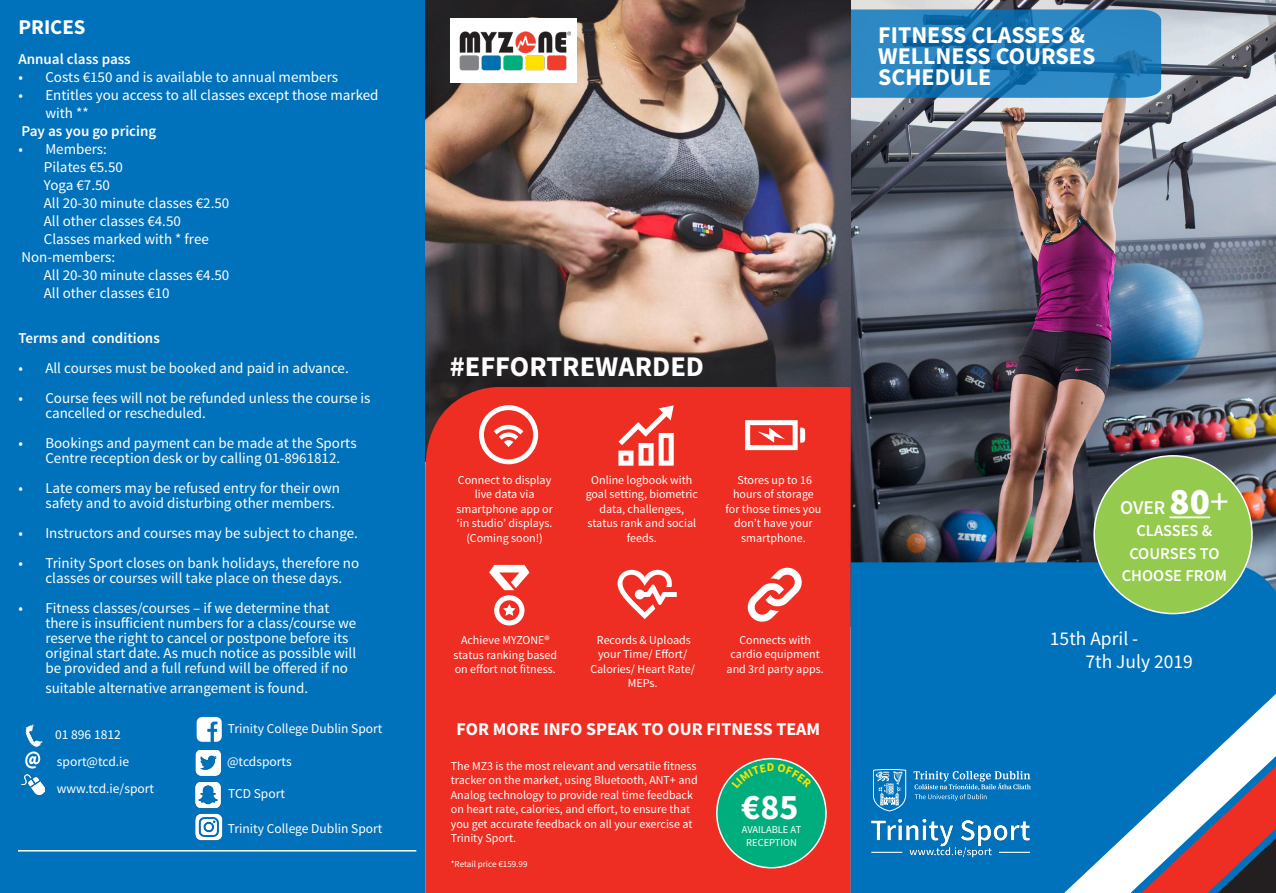
<style>
.page{position:relative;width:1276px;height:893px;background:#fff}
.page>*{position:absolute;margin:0;border:0;box-sizing:border-box;transform-origin:0 0}
.t1{font:700 36px "Source Sans Pro";color:#fff}
.t2{font:700 28.5px "Source Sans Pro";color:#fff}
.t3{font:700 24px/21px "Source Sans Pro";color:#fff}
.t4{font:700 21px "Source Sans Pro";color:#fff}
.t5{font:19.5px "Source Sans Pro";color:#fff}
.t6{font:600 19.5px "Source Sans Pro";color:#fff}
.t7{font:700 18px "Source Sans Pro";color:#fff}
.t8{font:600 16.5px/22.5px "Source Sans Pro";color:#fff;text-align:center}
.t9{font:15px/15px "Source Sans Pro";color:#fff}
.t10{font:600 15px "Source Sans Pro";color:#fff}
.Body{font:13.5px "Source Sans Pro";color:#fff}
.t11{font:12px/14.4px "Source Sans Pro";color:#fff;text-align:center}
.t12{font:10.5px/12.6px "Source Sans Pro";color:#fff;text-align:center}
.t13{font:9px "Source Sans Pro";color:#fff}
.s1{font-weight:900;font-size:37.5px}
.s2{font-weight:400;font-size:37.5px}
</style>
<div class="page">
<div style="left:0;top:0;width:425px;height:893px;background:#0072bc"></div>
<img style="left:850px;top:0;width:426px;height:562px">
<svg style="left:850px;top:9px;width:311px;height:89px;background:#237db9"></svg>
<img style="left:425px;top:0;width:425px;height:387px">
<hr style="left:18px;top:850px;width:398px;height:1px;background:#fff">
<img style="left:23px;top:724px;width:20px;height:25px">
<svg style="left:25px;top:751px;width:15px;height:17px"></svg>
<img style="left:22px;top:774px;width:22px;height:21px">
<img style="left:195px;top:716px;width:26px;height:26px">
<img style="left:195px;top:750px;width:27px;height:27px">
<img style="left:194px;top:782px;width:27px;height:26px">
<img style="left:194px;top:813px;width:30px;height:31px">
<div style="left:425px;top:387px;width:425px;height:506px;background:#ee2e22"></div>
<img style="left:450px;top:18px;width:127px;height:64px">
<svg style="left:813px;top:562px;width:463px;height:331px;background:#1f69a8"></svg>
<div style="left:1094px;top:456px;width:158px;height:158px;background:#94ca4e;border-radius:50%"></div>
<hr style="left:1169px;top:516px;width:41px;height:2px;background:#fff">
<img style="left:855px;top:819px;width:187px;height:38px">
<svg style="left:913px;top:771px;width:117px;height:30px;background:#2e8bc7"></svg>
<svg style="left:873px;top:769px;width:33px;height:42px"></svg>
<svg style="left:479px;top:405px;width:59px;height:59px"></svg>
<svg style="left:618px;top:405px;width:56px;height:61px"></svg>
<svg style="left:745px;top:420px;width:60px;height:30px"></svg>
<svg style="left:489px;top:565px;width:40px;height:60px"></svg>
<svg style="left:617px;top:570px;width:60px;height:49px"></svg>
<svg style="left:747px;top:568px;width:54px;height:54px"></svg>
<div style="left:717px;top:759px;width:109px;height:109px;background:#00ad7c;border-radius:50%"></div>
<div style="left:716px;top:758px;width:110px;height:110px;border:2px solid #fff;border-radius:50%"></div>
<svg style="left:1064px;top:694px;width:212px;height:199px"></svg>
<svg style="left:731px;top:763px;width:81px;height:16px"></svg>
<p class="t4" style="left:18px;top:13px;width:69px">PRICES</p>
<p class="t10" style="left:18px;top:50px;width:114px">Annual class pass</p>
<p class="t9" style="left:18px;top:70px;width:321px">• Costs €150 and is available to annual members</p>
<p class="t9" style="left:45px;top:87px;width:335px;line-height:18px;text-indent:-27px">• Entitles you access to all classes except those marked with **</p>
<p class="t10" style="left:21px;top:122px;width:136px">Pay as you go pricing</p>
<p class="t9" style="left:18px;top:142px;width:90px">• Members:</p>
<p class="t9" style="left:44px;top:160px;width:80px">Pilates €5.50</p>
<p class="t9" style="left:44px;top:178px;width:68px">Yoga €7.50</p>
<p class="t9" style="left:44px;top:196px;width:187px">All 20-30 minute classes €2.50</p>
<p class="t9" style="left:44px;top:214px;width:139px">All other classes €4.50</p>
<p class="t9" style="left:44px;top:232px;width:166px">Classes marked with * free</p>
<p class="t9" style="left:21px;top:250px;width:95px">Non-members:</p>
<p class="t9" style="left:44px;top:268px;width:187px">All 20-30 minute classes €4.50</p>
<p class="t9" style="left:44px;top:286px;width:127px">All other classes €10</p>
<p class="t10" style="left:18px;top:329px;width:143px">Terms and conditions</p>
<p class="t9" style="left:18px;top:361px;width:332px">• All courses must be booked and paid in advance.</p>
<p class="t9" style="left:45px;top:391px;width:327px;text-indent:-27px">• Course fees will not be refunded unless the course is cancelled or rescheduled.</p>
<p class="t9" style="left:45px;top:436px;width:313px;text-indent:-27px">• Bookings and payment can be made at the Sports<br>Centre reception desk or by calling 01-8961812.</p>
<p class="t9" style="left:45px;top:481px;width:296px;text-indent:-27px">• Late comers may be refused entry for their own safety and to avoid disturbing other members.</p>
<p class="t9" style="left:18px;top:526px;width:341px">• Instructors and courses may be subject to change.</p>
<p class="t9" style="left:45px;top:556px;width:315px;text-indent:-27px">• Trinity Sport closes on bank holidays, therefore no classes or courses will take place on these days.</p>
<p class="t9" style="left:45px;top:601px;width:312px;text-indent:-27px">• Fitness classes/courses – if we determine that there is insufficient numbers for a class/course we reserve the right to cancel or postpone before its original start date. As much notice as possible will be provided and a full refund will be offered if no</p>
<p class="t9" style="left:45px;top:681px;width:264px">suitable alternative arrangement is found.</p>
<p class="Body" style="left:55px;top:726px;width:67px">01 896 1812</p>
<p class="Body" style="left:57px;top:753px;width:74px">sport@tcd.ie</p>
<p class="Body" style="left:57px;top:780px;width:99px">www.tcd.ie/sport</p>
<p class="Body" style="left:228px;top:720px;width:156px">Trinity College Dublin Sport</p>
<p class="Body" style="left:227px;top:753px;width:66px">@tcdsports</p>
<p class="Body" style="left:228px;top:785px;width:58px">TCD Sport</p>
<p class="Body" style="left:228px;top:820px;width:156px">Trinity College Dublin Sport</p>
<p class="t3" style="left:878px;top:25px;width:219px">FITNESS CLASSES &amp;<br>WELLNESS COURSES<br>SCHEDULE</p>
<p class="t2" style="left:450px;top:348px;width:256px">#EFFORTREWARDED</p>
<p class="t11" style="left:456px;top:473px;width:98px">Connect to display live data via smartphone app or ‘in studio’ displays. (Coming soon!)</p>
<p class="t11" style="left:586px;top:473px;width:114px">Online logbook with goal setting, biometric data, challenges, status rank and social feeds.</p>
<p class="t11" style="left:725px;top:473px;width:97px">Stores up to 16 hours of storage for those times you don’t have your smartphone.</p>
<p class="t11" style="left:453px;top:633px;width:105px">Achieve MYZONE® status ranking based on effort not fitness.</p>
<p class="t11" style="left:590px;top:633px;width:106px">Records &amp; Uploads your Time/ Effort/<br>Calories/ Heart Rate/<br>MEPs.</p>
<p class="t11" style="left:726px;top:633px;width:99px">Connects with cardio equipment and 3rd party apps.</p>
<p class="t7" style="left:456px;top:718px;width:365px">FOR MORE INFO SPEAK TO OUR FITNESS TEAM</p>
<p class="t11" style="left:451px;top:759px;width:248px;text-align:left">The MZ3 is the most relevant and versatile fitness tracker on the market, using Bluetooth, ANT+ and Analog technology to provide real time feedback on heart rate, calories, and effort, to ensure that you get accurate feedback on all your exercise at Trinity Sport.</p>
<p class="t13" style="left:451px;top:859px;width:78px">*Retail price €159.99</p>
<p class="t1" style="left:741px;top:784px;width:59px">€85</p>
<p class="t12" style="left:742px;top:823px;width:61px">AVAILABLE AT<br>RECEPTION</p>
<p class="t6" style="left:1120px;top:495px;width:110px">OVER <span class="s1">80</span><span class="s2">+</span></p>
<p class="t8" style="left:1122px;top:520px;width:107px">CLASSES &amp;<br>COURSES TO<br>CHOOSE FROM</p>
<p class="t5" style="left:1050px;top:626px;width:90px">15th April -</p>
<p class="t5" style="left:1085px;top:649px;width:109px">7th July 2019</p>
</div>
